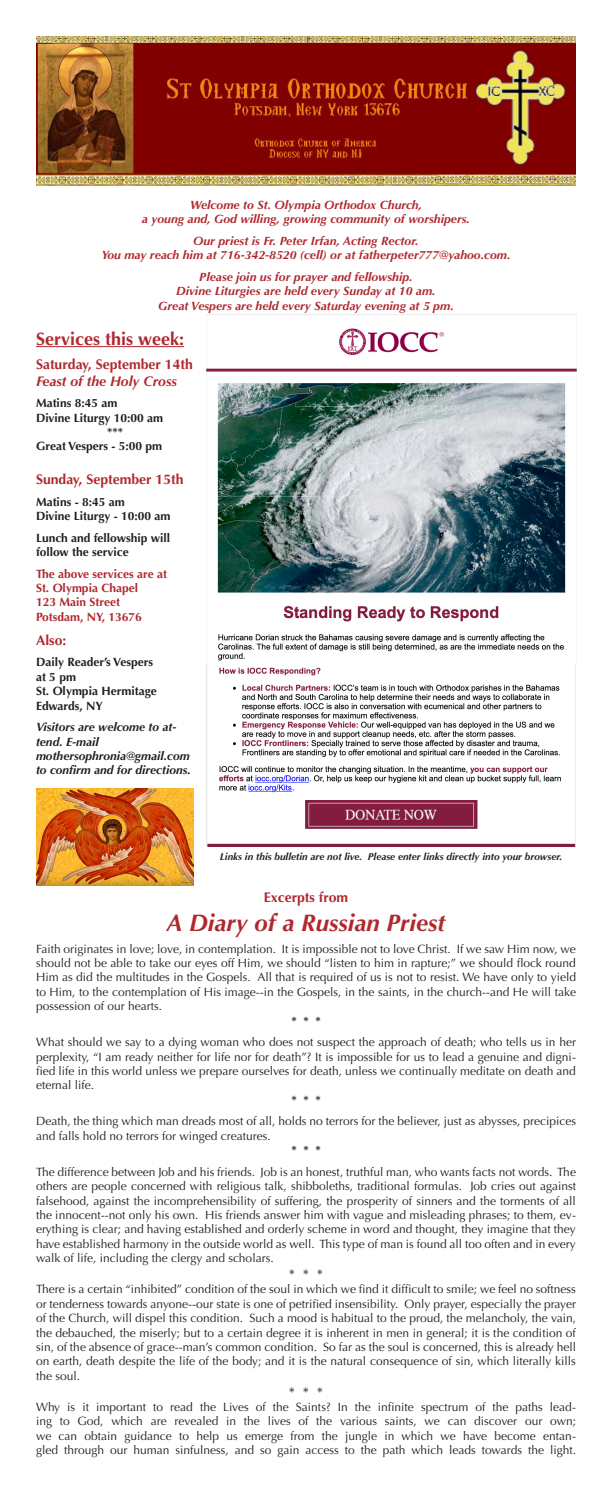
<style>
.page{position:relative;width:612px;height:1500px;background:#fff}
.page>*{position:absolute;margin:0;border:0;box-sizing:border-box;transform-origin:0 0}
.t1{font:italic 700 24px "Optima";color:#b0282e}
.t2{font:700 18px "Optima";color:#b0282e}
.t3{font:700 14px "Optima";color:#b0282e}
.t4{font:italic 700 14px "Optima";color:#b0282e}
.t5{font:14px "Optima";color:#231f20}
.t6{font:12px/14.4px "Optima";color:#231f20;text-align:justify}
.t7{font:italic 700 12px "Optima";color:#b0282e}
.t8{font:700 12px/14.4px "Optima";color:#231f20}
.t9{font:italic 700 12px/14.4px "Optima";color:#231f20}
.t10{font:700 12px "Optima";color:#b0282e}
.t11{font:italic 700 10px "Optima";color:#231f20}
</style>
<div class="page">
<hr style="left:36px;top:346px;width:148px;height:1px;background:#b0282e">
<img style="left:36px;top:36px;width:540px;height:150px">
<img style="left:207px;top:314px;width:369px;height:532px">
<img style="left:37px;top:789px;width:157px;height:97px">
<p class="t7" style="left:190px;top:198px;width:233px">Welcome to St. Olympia Orthodox Church,</p>
<p class="t7" style="left:142px;top:212px;width:330px">a young and, God willing, growing community of worshipers.</p>
<p class="t7" style="left:193px;top:234px;width:227px">Our priest is Fr. Peter Irfan, Acting Rector.</p>
<p class="t7" style="left:101px;top:248px;width:411px">You may reach him at 716-342-8520 (cell) or at fatherpeter777@yahoo.com.</p>
<p class="t7" style="left:199px;top:270px;width:215px">Please join us for prayer and fellowship.</p>
<p class="t7" style="left:176px;top:284px;width:261px">Divine Liturgies are held every Sunday at 10 am.</p>
<p class="t7" style="left:158px;top:299px;width:297px">Great Vespers are held every Saturday evening at 5 pm.</p>
<p class="t2" style="left:36px;top:328px;width:150px">Services this week:</p>
<p class="t3" style="left:36px;top:356px;width:158px">Saturday, September 14th</p>
<p class="t4" style="left:36px;top:373px;width:142px">Feast of the Holy Cross</p>
<p class="t8" style="left:36px;top:396px;width:83px">Matins 8:45 am</p>
<p class="t8" style="left:36px;top:411px;width:129px">Divine Liturgy 10:00 am</p>
<p class="t8" style="left:107px;top:425px;width:17px">***</p>
<p class="t8" style="left:36px;top:439px;width:128px">Great Vespers - 5:00 pm</p>
<p class="t3" style="left:36px;top:471px;width:149px">Sunday, September 15th</p>
<p class="t8" style="left:36px;top:495px;width:90px">Matins - 8:45 am</p>
<p class="t8" style="left:36px;top:509px;width:136px">Divine Liturgy - 10:00 am</p>
<p class="t8" style="left:36px;top:531px;width:136px">Lunch and fellowship will follow the service</p>
<p class="t10" style="left:36px;top:567px;width:133px">The above services are at</p>
<p class="t10" style="left:36px;top:581px;width:104px">St. Olympia Chapel</p>
<p class="t10" style="left:36px;top:595px;width:86px">123 Main Street</p>
<p class="t10" style="left:36px;top:610px;width:107px">Potsdam, NY, 13676</p>
<p class="t3" style="left:36px;top:632px;width:32px">Also:</p>
<p class="t8" style="left:36px;top:655px;width:119px">Daily Reader’s Vespers</p>
<p class="t8" style="left:36px;top:670px;width:42px">at 5 pm</p>
<p class="t8" style="left:36px;top:684px;width:122px">St. Olympia Hermitage</p>
<p class="t8" style="left:36px;top:699px;width:68px">Edwards, NY</p>
<p class="t9" style="left:36px;top:720px;width:142px">Visitors are welcome to at&shy;tend. E-mail</p>
<p class="t9" style="left:36px;top:749px;width:155px">mothersophronia@gmail.com</p>
<p class="t9" style="left:36px;top:763px;width:156px">to confirm and for directions.</p>
<p class="t11" style="left:220px;top:850px;width:344px">Links in this bulletin are not live. Please enter links directly into your browser.</p>
<p class="t3" style="left:264px;top:889px;width:86px">Excerpts from</p>
<p class="t1" style="left:166px;top:909px;width:281px">A Diary of a Russian Priest</p>
<p class="t6" style="left:36px;top:941px;width:542px">Faith originates in love; love, in contemplation. It is impossible not to love Christ. If we saw Him now, we should not be able to take our eyes off Him, we should “listen to him in rapture;” we should flock round Him as did the multitudes in the Gospels. All that is required of us is not to resist. We have only to yield to Him, to the contemplation of His image--in the Gospels, in the saints, in the church--and He will take possession of our hearts.</p>
<p class="t8" style="left:291px;top:1013px;width:31px">* * *</p>
<p class="t6" style="left:36px;top:1035px;width:542px">What should we say to a dying woman who does not suspect the approach of death; who tells us in her perplexity, “I am ready neither for life nor for death”? It is impossible for us to lead a genuine and digni&shy;fied life in this world unless we prepare ourselves for death, unless we continually meditate on death and eternal life.</p>
<p class="t8" style="left:291px;top:1093px;width:31px">* * *</p>
<p class="t6" style="left:36px;top:1114px;width:542px">Death, the thing which man dreads most of all, holds no terrors for the believer, just as abysses, precipices and falls hold no terrors for winged creatures.</p>
<p class="t8" style="left:291px;top:1143px;width:31px">* * *</p>
<p class="t6" style="left:36px;top:1165px;width:542px">The difference between Job and his friends. Job is an honest, truthful man, who wants facts not words. The others are people concerned with religious talk, shibboleths, traditional formulas. Job cries out against falsehood, against the incomprehensibility of suffering, the prosperity of sinners and the torments of all the innocent--not only his own. His friends answer him with vague and misleading phrases; to them, ev&shy;erything is clear; and having established and orderly scheme in word and thought, they imagine that they have established harmony in the outside world as well. This type of man is found all too often and in every walk of life, including the clergy and scholars.</p>
<p class="t5" style="left:289px;top:1266px;width:36px">* * *</p>
<p class="t6" style="left:36px;top:1282px;width:542px">There is a certain “inhibited” condition of the soul in which we find it difficult to smile; we feel no softness or tenderness towards anyone--our state is one of petrified insensibility. Only prayer, especially the prayer of the Church, will dispel this condition. Such a mood is habitual to the proud, the melancholy, the vain, the debauched, the miserly; but to a certain degree it is inherent in men in general; it is the condition of sin, of the absence of grace--man’s common condition. So far as the soul is concerned, this is already hell on earth, death despite the life of the body; and it is the natural consequence of sin, which literally kills the soul.</p>
<p class="t5" style="left:289px;top:1384px;width:36px">* * *</p>
<p class="t6" style="left:36px;top:1400px;width:542px">Why is it important to read the Lives of the Saints? In the infinite spectrum of the paths lead&shy;ing to God, which are revealed in the lives of the various saints, we can discover our own; we can obtain guidance to help us emerge from the jungle in which we have become entan&shy;gled through our human sinfulness, and so gain access to the path which leads towards the light.</p>
</div>
